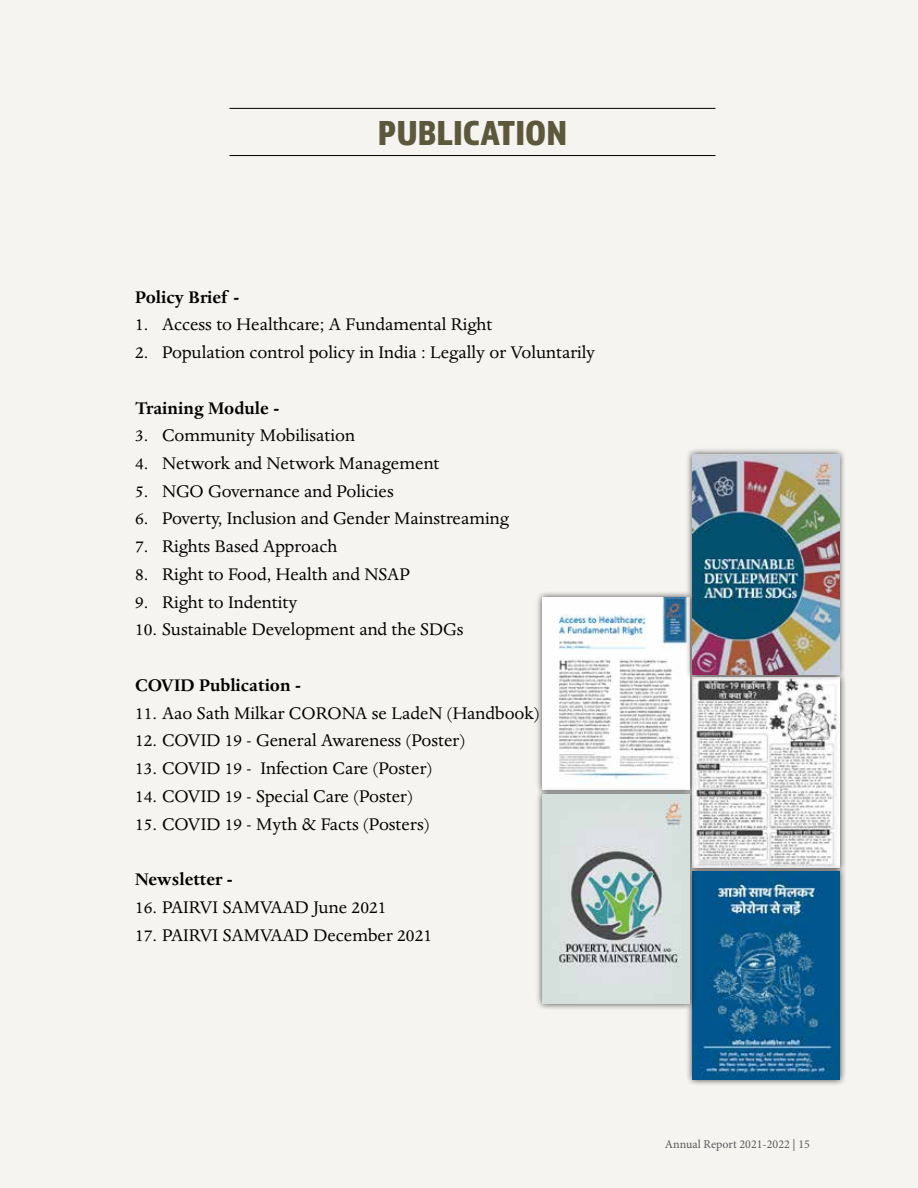
<style>
.page{position:relative;width:918px;height:1188px;background:#f5f4f1}
.page>*{position:absolute;margin:0;border:0;box-sizing:border-box;transform-origin:0 0}
.t1{font:36px "Almaq Refined";color:#5c583c}
.t2{font:19.5px "Dante MT Std";color:#000}
.t3{font:700 19.5px "Dante MT Std";color:#000}
.t4{font:12px "Minion Pro";color:#58595b}
</style>
<div class="page">
<div style="left:686px;top:671px;width:161px;height:204px;background:#000;opacity:.75"></div>
<img style="left:696px;top:681px;width:144px;height:184px">
<div style="left:686px;top:865px;width:161px;height:222px;background:#000;opacity:.75"></div>
<img style="left:693px;top:872px;width:147px;height:208px">
<div style="left:535px;top:591px;width:161px;height:206px;background:#000;opacity:.75"></div>
<img style="left:542px;top:598px;width:147px;height:190px">
<div style="left:535px;top:788px;width:161px;height:223px;background:#000;opacity:.75"></div>
<img style="left:542px;top:795px;width:147px;height:208px">
<div style="left:686px;top:448px;width:160px;height:233px;background:#000;opacity:.75"></div>
<img style="left:693px;top:454px;width:146px;height:220px">
<hr style="left:230px;top:155px;width:486px;height:1px;background:#000">
<hr style="left:230px;top:108px;width:486px;height:1px;background:#000">
<h1 class="t1" style="left:378px;top:111px;width:191px">PUBLICATION</h1>
<p class="t3" style="left:135px;top:286px;width:106px">Policy Brief -</p>
<p class="t2" style="left:135px;top:313px;width:359px">1. Access to Healthcare; A Fundamental Right</p>
<p class="t2" style="left:135px;top:341px;width:462px">2. Population control policy in India : Legally or Voluntarily</p>
<p class="t3" style="left:135px;top:397px;width:146px">Training Module -</p>
<p class="t2" style="left:135px;top:424px;width:222px">3. Community Mobilisation</p>
<p class="t2" style="left:135px;top:452px;width:306px">4. Network and Network Management</p>
<p class="t2" style="left:135px;top:479px;width:260px">5. NGO Governance and Policies</p>
<p class="t2" style="left:135px;top:507px;width:375px">6. Poverty, Inclusion and Gender Mainstreaming</p>
<p class="t2" style="left:135px;top:535px;width:204px">7. Rights Based Approach</p>
<p class="t2" style="left:135px;top:563px;width:277px">8. Right to Food, Health and NSAP</p>
<p class="t2" style="left:135px;top:590px;width:164px">9. Right to Indentity</p>
<p class="t2" style="left:135px;top:618px;width:330px">10. Sustainable Development and the SDGs</p>
<p class="t3" style="left:135px;top:675px;width:168px">COVID Publication -</p>
<p class="t2" style="left:135px;top:701px;width:406px">11. Aao Sath Milkar CORONA se LadeN (Handbook)</p>
<p class="t2" style="left:135px;top:729px;width:332px">12. COVID 19 - General Awareness (Poster)</p>
<p class="t2" style="left:135px;top:757px;width:299px">13. COVID 19 - Infection Care (Poster)</p>
<p class="t2" style="left:135px;top:785px;width:279px">14. COVID 19 - Special Care (Poster)</p>
<p class="t2" style="left:135px;top:812px;width:296px">15. COVID 19 - Myth &amp; Facts (Posters)</p>
<p class="t3" style="left:135px;top:869px;width:99px">Newsletter -</p>
<p class="t2" style="left:135px;top:896px;width:253px">16. PAIRVI SAMVAAD June 2021</p>
<p class="t2" style="left:135px;top:923px;width:299px">17. PAIRVI SAMVAAD December 2021</p>
<p class="t4" style="left:665px;top:1136px;width:147px">Annual Report 2021-2022 | 15</p>
</div>
